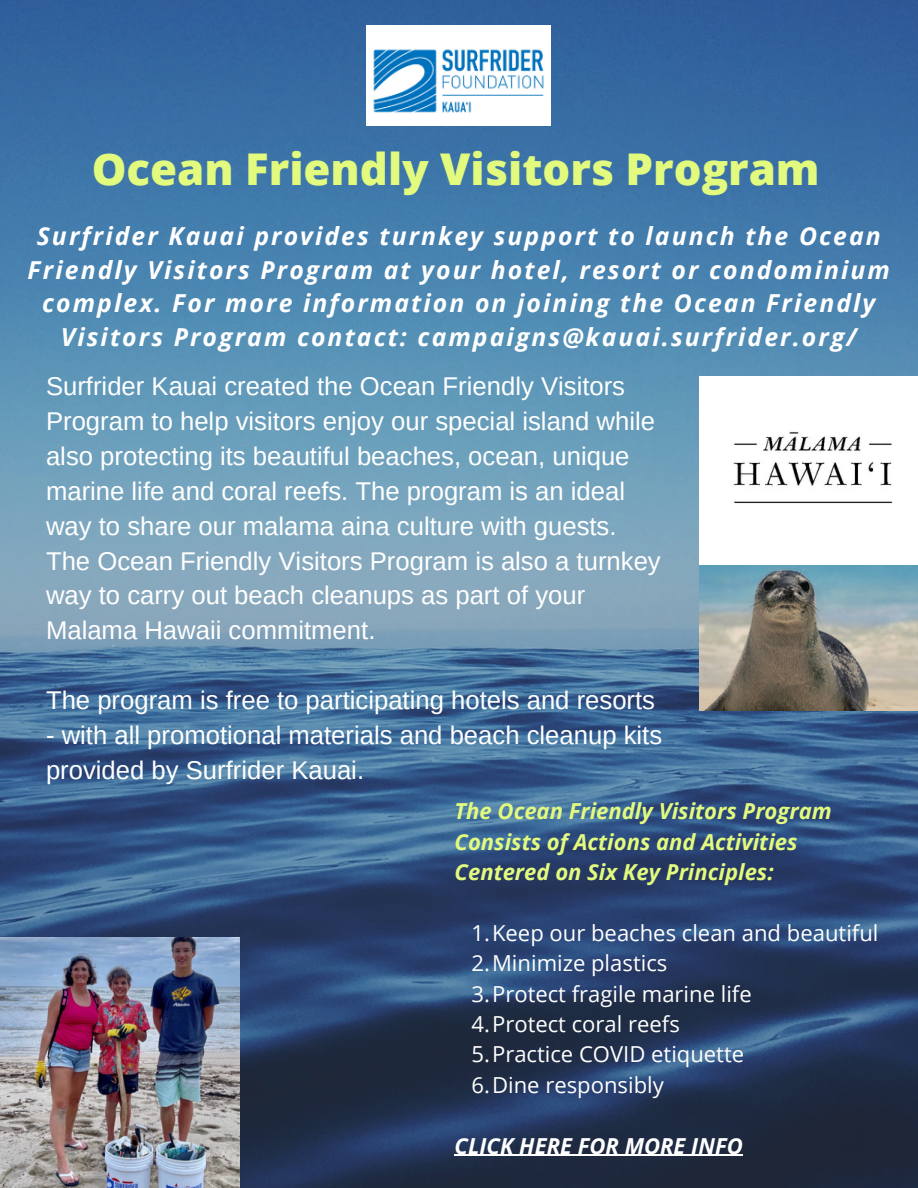
<style>
.page{position:relative;width:918px;height:1188px;background:#fff}
.page>*{position:absolute;margin:0;border:0;box-sizing:border-box;transform-origin:0 0}
.t1{font:800 43.8px "Open Sans";color:#e2fa7e}
.t2{font:25.65px/34.8px "Arimo";color:#fff}
.t3{font:italic 700 24.75px/33.8px "Open Sans";letter-spacing:.085em;color:#fff;text-align:center}
.t4{font:22.05px "Open Sans";color:#fff}
.t5{font:italic 700 22.05px/30.3px "Open Sans";color:#e2fa7e}
.t6{font:italic 700 22.05px "Open Sans";color:#fff}
</style>
<div class="page">
<img style="left:0;top:0;width:918px;height:1188px">
<img style="left:699px;top:377px;width:219px;height:334px">
<img style="left:366px;top:25px;width:185px;height:100px">
<img style="left:0;top:937px;width:240px;height:251px">
<hr style="left:455px;top:1155px;width:288px;height:1px;background:#fff">
<p class="t1" style="left:92px;top:138px;width:729px">Ocean Friendly Visitors Program</p>
<p class="t3" style="left:28px;top:218px;width:864px">Surfrider Kauai provides turnkey support to launch the Ocean Friendly Visitors Program at your hotel, resort or condominium complex. For more information on joining the Ocean Friendly Visitors Program contact: campaigns@kauai.surfrider.org/</p>
<p class="t2" style="left:46px;top:369px;width:616px">Surfrider Kauai created the Ocean Friendly Visitors Program to help visitors enjoy our special island while also protecting its beautiful beaches, ocean, unique marine life and coral reefs. The program is an ideal way to share our malama aina culture with guests.<br>The Ocean Friendly Visitors Program is also a turnkey way to carry out beach cleanups as part of your Malama Hawaii commitment.</p>
<p class="t2" style="left:46px;top:683px;width:611px">The program is free to participating hotels and resorts</p>
<p class="t2" style="left:46px;top:718px;width:618px">- with all promotional materials and beach cleanup kits provided by Surfrider Kauai.</p>
<p class="t5" style="left:455px;top:796px;width:379px">The Ocean Friendly Visitors Program<br>Consists of Actions and Activities<br>Centered on Six Key Principles:</p>
<p class="t4" style="left:471px;top:917px;width:409px">1.Keep our beaches clean and beautiful</p>
<p class="t4" style="left:471px;top:948px;width:197px">2.Minimize plastics</p>
<p class="t4" style="left:471px;top:978px;width:282px">3.Protect fragile marine life</p>
<p class="t4" style="left:471px;top:1009px;width:210px">4.Protect coral reefs</p>
<p class="t4" style="left:471px;top:1039px;width:274px">5.Practice COVID etiquette</p>
<p class="t4" style="left:471px;top:1069px;width:194px">6.Dine responsibly</p>
<p class="t6" style="left:455px;top:1130px;width:290px">CLICK HERE FOR MORE INFO</p>
</div>
